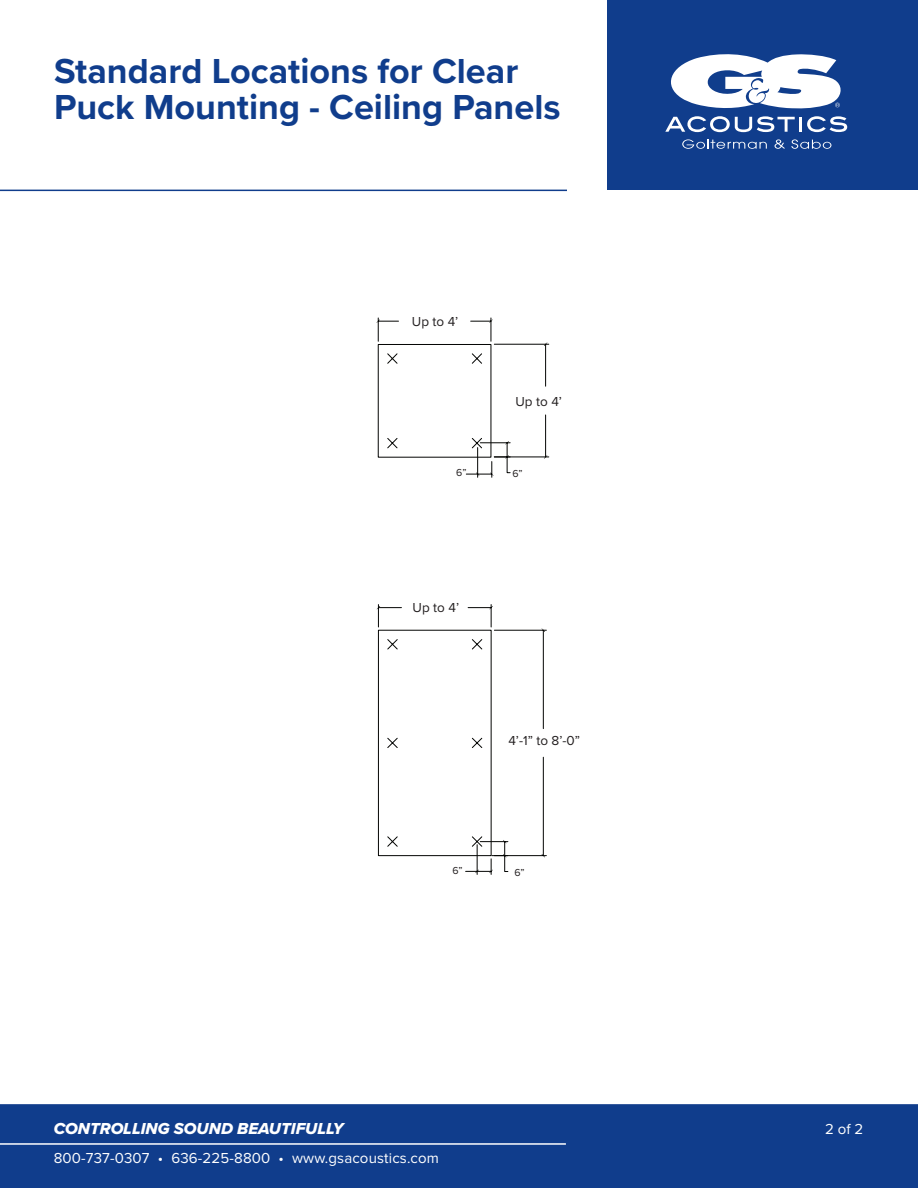
<style>
.page{position:relative;width:918px;height:1188px;background:#fff}
.page>*{position:absolute;margin:0;border:0;box-sizing:border-box;transform-origin:0 0}
.t1{font:700 36px/36px "Proxima Nova";color:#103d8c}
.t2{font:16.5px "Proxima Nova Extrabld It";color:#fff}
.t3{font:15px "Proxima Nova";letter-spacing:.01em;color:#fff}
.t4{font:13.5px "Proxima Nova";color:#231f20}
.t5{font:10.5px "Proxima Nova";color:#231f20}
</style>
<div class="page">
<div style="left:0;top:1104px;width:918px;height:84px;background:#103d8c"></div>
<div style="left:607px;top:0;width:311px;height:190px;background:#103d8c"></div>
<svg style="left:682px;top:139px;width:85px;height:10px"></svg>
<svg style="left:775px;top:139px;width:10px;height:10px"></svg>
<svg style="left:791px;top:139px;width:40px;height:10px"></svg>
<svg style="left:665px;top:116px;width:130px;height:16px"></svg>
<hr style="left:799px;top:117px;width:3px;height:15px;background:#fff">
<svg style="left:807px;top:116px;width:40px;height:16px"></svg>
<svg style="left:671px;top:54px;width:170px;height:55px"></svg>
<hr style="left:0;top:1143px;width:566px;height:2px;background:#fff">
<hr style="left:0;top:190px;width:567px;height:1px;background:#103d8c">
<div style="left:378px;top:344px;width:113px;height:114px;border:1px solid #040503"></div>
<svg style="left:376px;top:318px;width:23px;height:23px"></svg>
<svg style="left:471px;top:318px;width:22px;height:23px"></svg>
<hr style="left:494px;top:630px;width:52px;height:1px;background:#040503">
<hr style="left:494px;top:855px;width:52px;height:1px;background:#040503">
<hr style="left:543px;top:630px;width:1px;height:99px;background:#040503">
<hr style="left:543px;top:757px;width:1px;height:99px;background:#040503">
<svg style="left:377px;top:604px;width:132px;height:270px"></svg>
<hr style="left:494px;top:344px;width:55px;height:1px;background:#040503">
<hr style="left:494px;top:456px;width:55px;height:1px;background:#040503">
<hr style="left:545px;top:344px;width:1px;height:42px;background:#040503">
<hr style="left:545px;top:415px;width:1px;height:42px;background:#040503">
<svg style="left:386px;top:353px;width:125px;height:124px"></svg>
<p class="t1" style="left:54px;top:52px;width:508px">Standard Locations for Clear<br>Puck Mounting - Ceiling Panels</p>
<p class="t4" style="left:412px;top:314px;width:48px">Up to 4’</p>
<p class="t4" style="left:516px;top:394px;width:48px">Up to 4’</p>
<p class="t5" style="left:456px;top:466px;width:12px">6”</p>
<p class="t5" style="left:512px;top:467px;width:12px">6”</p>
<p class="t4" style="left:413px;top:599px;width:48px">Up to 4’</p>
<p class="t4" style="left:508px;top:733px;width:73px">4’-1” to 8’-0”</p>
<p class="t5" style="left:452px;top:865px;width:12px">6”</p>
<p class="t5" style="left:514px;top:866px;width:12px">6”</p>
<p class="t2" style="left:54px;top:1116px;width:291px">CONTROLLING SOUND BEAUTIFULLY</p>
<p class="t3" style="left:54px;top:1150px;width:387px">800-737-0307 • 636-225-8800 • www.gsacoustics.com</p>
<p class="t3" style="left:825px;top:1120px;width:40px">2 of 2</p>
</div>
